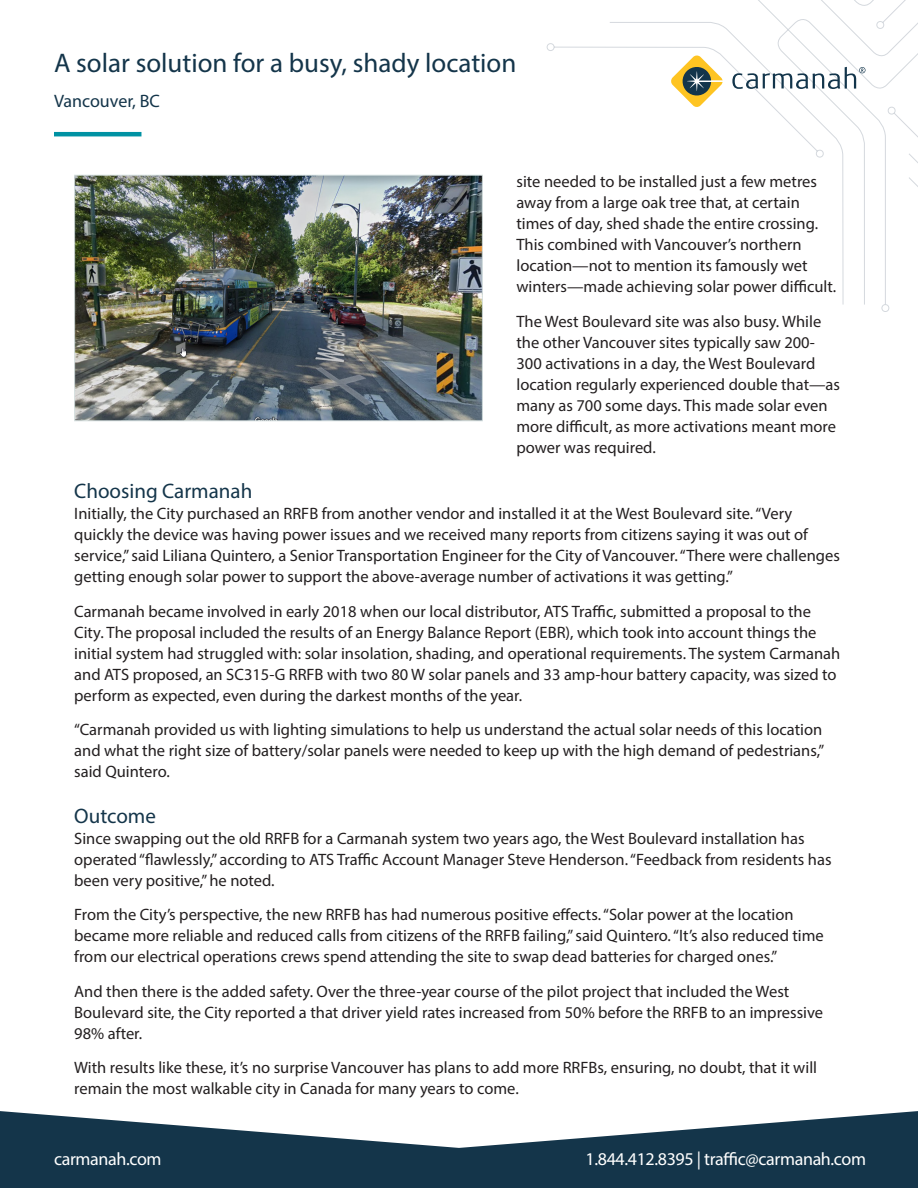
<style>
.page{position:relative;width:918px;height:1188px;background:#fff}
.page>*{position:absolute;margin:0;border:0;box-sizing:border-box;transform-origin:0 0}
.Spec_sheet_title{font:27px "Myriad Pro";color:#14354a}
.Case_study_H2{font:21px "Myriad Pro";color:#14354a}
.t1{font:18px "Myriad Pro";letter-spacing:-.02em;color:#fff}
.Spec_sheet_subtitle{font:18px "Myriad Pro";color:#14354a}
.Case_study_body{font:16.5px/21px "Myriad Pro";color:#231f20}
</style>
<div class="page">
<svg style="left:547px;top:0;width:371px;height:312px"></svg>
<svg style="left:671px;top:56px;width:52px;height:51px"></svg>
<svg style="left:732px;top:67px;width:134px;height:22px"></svg>
<svg style="left:0;top:1111px;width:918px;height:77px;fill:#14354a"></svg>
<hr style="left:54px;top:132px;width:87px;height:4px;background:#0092a3">
<img style="left:76px;top:177px;width:405px;height:242px">
<div style="left:74px;top:175px;width:409px;height:246px;border:1px solid #d8e2e2"></div>
<p class="Spec_sheet_title" style="left:54px;top:46px;width:464px">A solar solution for a busy, shady location</p>
<p class="Spec_sheet_subtitle" style="left:54px;top:90px;width:108px">Vancouver, BC</p>
<p class="Case_study_body" style="left:517px;top:171px;width:321px">site needed to be installed just a few metres away from a large oak tree that, at certain times of day, shed shade the entire crossing.<br>This combined with Vancouver’s northern location—not to mention its famously wet winters—made achieving solar power difficult.</p>
<p class="Case_study_body" style="left:517px;top:310px;width:325px">The West Boulevard site was also busy. While the other Vancouver sites typically saw 200- 300 activations in a day, the West Boulevard location regularly experienced double that—as many as 700 some days. This made solar even more difficult, as more activations meant more power was required.</p>
<p class="Case_study_H2" style="left:74px;top:478px;width:180px">Choosing Carmanah</p>
<p class="Case_study_body" style="left:74px;top:503px;width:767px">Initially, the City purchased an RRFB from another vendor and installed it at the West Boulevard site. “Very quickly the device was having power issues and we received many reports from citizens saying it was out of service,” said Liliana Quintero, a Senior Transportation Engineer for the City of Vancouver. “There were challenges getting enough solar power to support the above-average number of activations it was getting.”</p>
<p class="Case_study_body" style="left:74px;top:600px;width:768px">Carmanah became involved in early 2018 when our local distributor, ATS Traffic, submitted a proposal to the City. The proposal included the results of an Energy Balance Report (EBR), which took into account things the initial system had struggled with: solar insolation, shading, and operational requirements. The system Carmanah and ATS proposed, an SC315-G RRFB with two 80 W solar panels and 33 amp-hour battery capacity, was sized to perform as expected, even during the darkest months of the year.</p>
<p class="Case_study_body" style="left:74px;top:719px;width:751px;text-align:justify">“Carmanah provided us with lighting simulations to help us understand the actual solar needs of this location and what the right size of battery/solar panels were needed to keep up with the high demand of pedestrians,” said Quintero.</p>
<p class="Case_study_H2" style="left:74px;top:803px;width:83px">Outcome</p>
<p class="Case_study_body" style="left:74px;top:827px;width:759px">Since swapping out the old RRFB for a Carmanah system two years ago, the West Boulevard installation has operated “flawlessly,” according to ATS Traffic Account Manager Steve Henderson. “Feedback from residents has been very positive,” he noted.</p>
<p class="Case_study_body" style="left:74px;top:904px;width:751px">From the City’s perspective, the new RRFB has had numerous positive effects. “Solar power at the location became more reliable and reduced calls from citizens of the RRFB failing,” said Quintero. “It’s also reduced time from our electrical operations crews spend attending the site to swap dead batteries for charged ones.”</p>
<p class="Case_study_body" style="left:74px;top:980px;width:750px">And then there is the added safety. Over the three-year course of the pilot project that included the West<br>Boulevard site, the City reported a that driver yield rates increased from 50% before the RRFB to an impressive<br>98% after.</p>
<p class="Case_study_body" style="left:74px;top:1057px;width:744px">With results like these, it’s no surprise Vancouver has plans to add more RRFBs, ensuring, no doubt, that it will remain the most walkable city in Canada for many years to come.</p>
<p class="t1" style="left:54px;top:1148px;width:109px">carmanah.com</p>
<p class="t1" style="left:586px;top:1148px;width:282px">1.844.412.8395 | traffic@carmanah.com</p>
</div>
